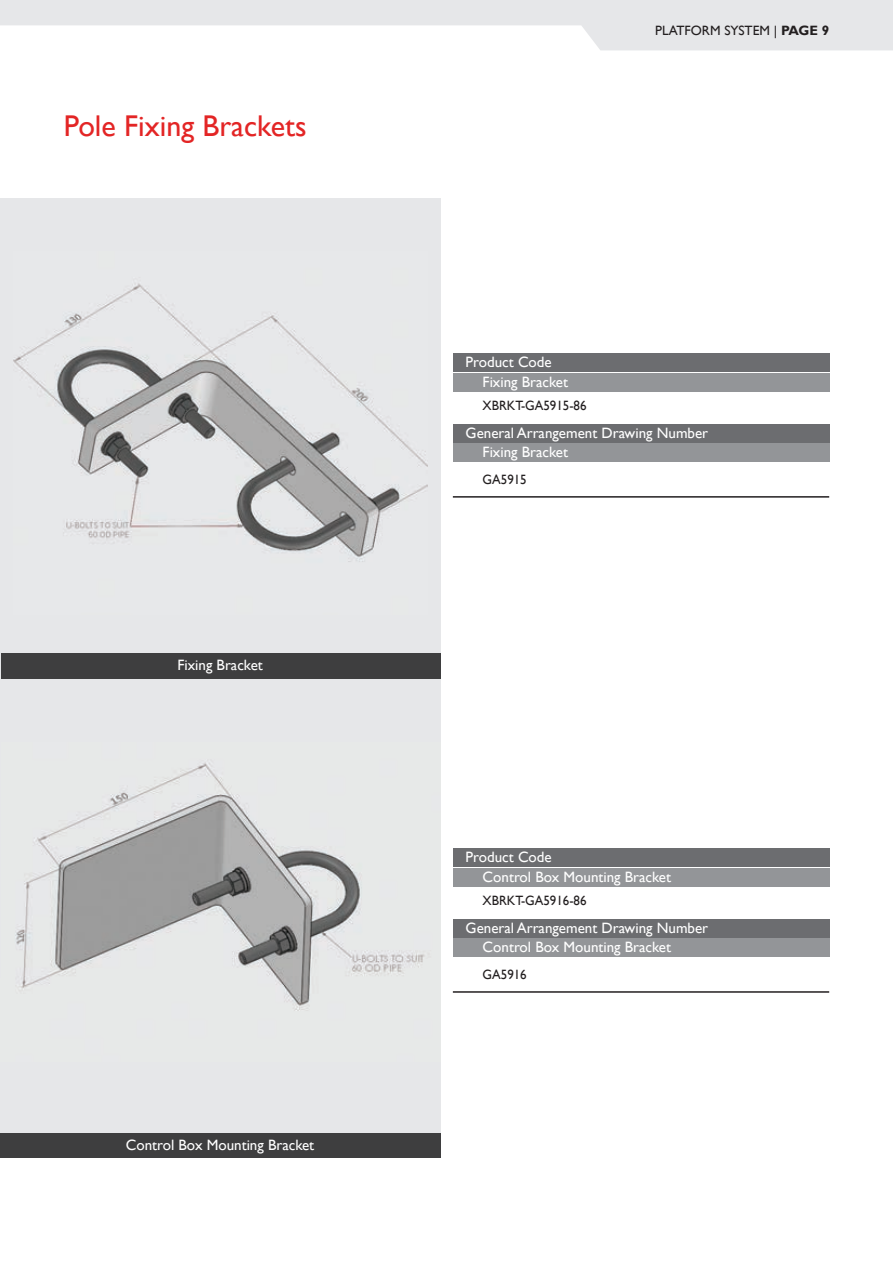
<style>
.page{position:relative;width:893px;height:1263px;background:#fff}
.page>*{position:absolute;margin:0;border:0;box-sizing:border-box;transform-origin:0 0}
.t1{font:30px "Gill Sans";color:#e32525}
.t2{font:15px/19.5px "Gill Sans";color:#fff}
.t3{font:13.5px "Gill Sans";color:#231f20;scale:.96 1}
.t4{font:13.5px "Gill Sans";color:#231f20}
.s1{font-weight:700}
</style>
<div class="page">
<div style="left:453px;top:354px;width:376px;height:18px;background:#6c6d70"></div>
<div style="left:453px;top:373px;width:376px;height:18px;background:#939598"></div>
<hr style="left:453px;top:496px;width:376px;height:2px;background:#231f20">
<div style="left:453px;top:424px;width:376px;height:18px;background:#6c6d70"></div>
<div style="left:453px;top:444px;width:376px;height:18px;background:#939598"></div>
<div style="left:453px;top:849px;width:376px;height:18px;background:#6c6d70"></div>
<div style="left:453px;top:868px;width:376px;height:18px;background:#939598"></div>
<hr style="left:453px;top:991px;width:376px;height:2px;background:#231f20">
<div style="left:453px;top:919px;width:376px;height:18px;background:#6c6d70"></div>
<div style="left:453px;top:939px;width:376px;height:18px;background:#939598"></div>
<div style="left:0;top:678px;width:440px;height:455px;background:#e6e7e9"></div>
<img style="left:16px;top:763px;width:409px;height:248px">
<div style="left:0;top:1133px;width:440px;height:25px;background:#3e3e3f"></div>
<div style="left:0;top:198px;width:440px;height:455px;background:#e6e7e9"></div>
<img style="left:13px;top:283px;width:414px;height:279px">
<div style="left:0;top:653px;width:440px;height:25px;background:#3e3e3f"></div>
<svg style="left:0;top:0;width:893px;height:50px"></svg>
<hr style="left:0;top:268px;width:1px;height:710px;background:#e6e7e9">
<h1 class="t1" style="left:64px;top:108px;width:244px">Pole Fixing Brackets</h1>
<p class="t2" style="left:177px;top:655px;width:87px">Fixing Bracket</p>
<p class="t2" style="left:126px;top:1135px;width:190px">Control Box Mounting Bracket</p>
<p class="t4" style="left:655px;top:22px;width:176px">PLATFORM SYSTEM | <span class="s1">PAGE 9</span></p>
<p class="t2" style="left:483px;top:352px;width:87px;text-indent:-17px">Product Code<br>Fixing Bracket</p>
<p class="t2" style="left:466px;top:423px;width:244px">General Arrangement Drawing Number</p>
<p class="t3" style="left:483px;top:398px;width:110px">XBRKT-GA5915-86</p>
<p class="t2" style="left:483px;top:442px;width:87px">Fixing Bracket</p>
<p class="t3" style="left:483px;top:471px;width:47px">GA5915</p>
<p class="t2" style="left:483px;top:847px;width:190px;text-indent:-17px">Product Code<br>Control Box Mounting Bracket</p>
<p class="t2" style="left:466px;top:918px;width:244px">General Arrangement Drawing Number</p>
<p class="t3" style="left:483px;top:893px;width:110px">XBRKT-GA5916-86</p>
<p class="t2" style="left:483px;top:937px;width:190px">Control Box Mounting Bracket</p>
<p class="t3" style="left:483px;top:966px;width:47px">GA5916</p>
</div>
